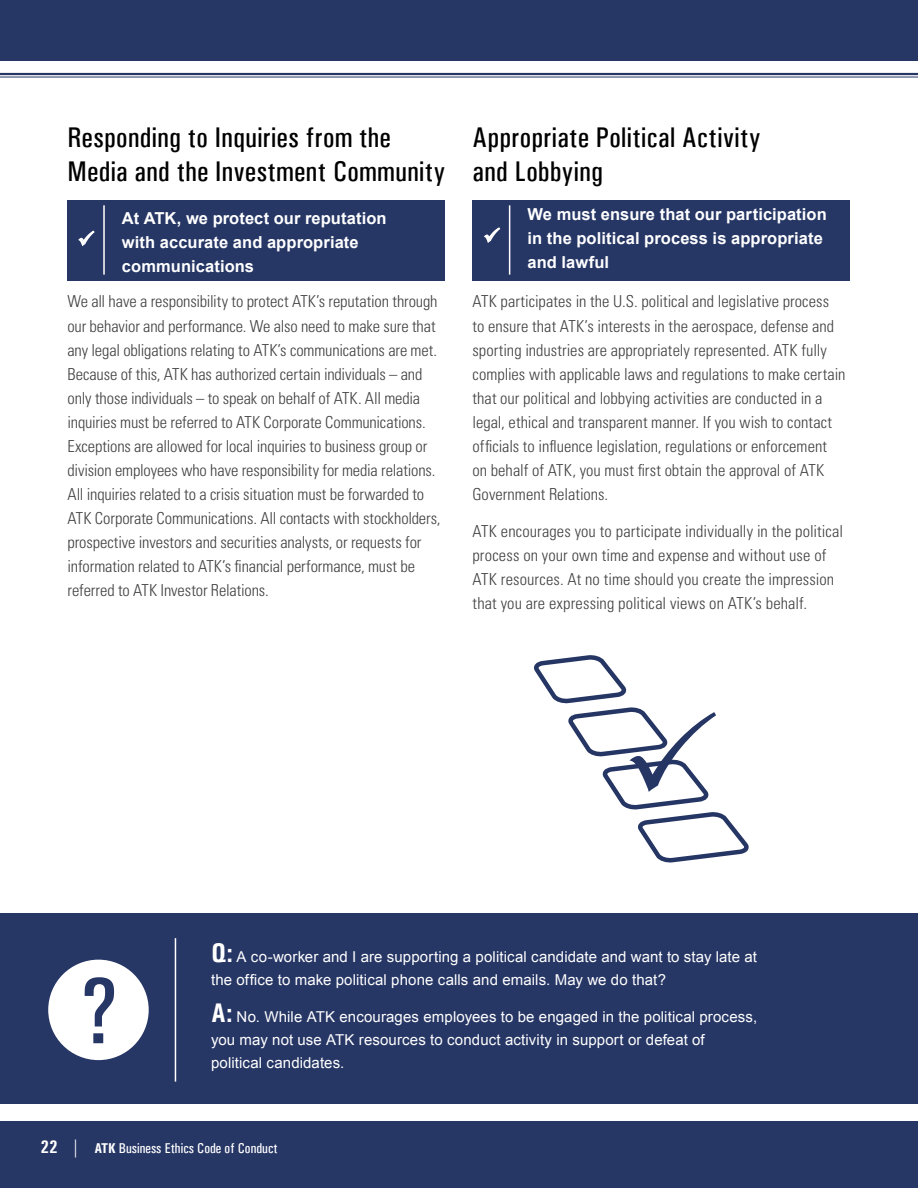
<style>
.page{position:relative;width:918px;height:1188px;background:#fff}
.page>*{position:absolute;margin:0;border:0;box-sizing:border-box;transform-origin:0 0}
.t1{font:94.5px "Univers Condensed";color:#263665}
.t2{font:28.5px/34.2px "Univers Condensed";letter-spacing:.015em;color:#000}
.t3{font:300 condensed 16.5px/24px "Univers LT Std";letter-spacing:-.005em;color:#414042}
.t4{font:700 16.5px/24px "Arial";letter-spacing:.005em;color:#fff}
.t5{font:15px/23.2px "Arial";letter-spacing:.01em;color:#fff}
.t6{font:14.25px "Univers Condensed";color:#fff}
.s1{font-family:"Univers Condensed";font-weight:700;font-size:27px}
.s2{font-weight:700;font-size:18px}
.s3{font-weight:700}
</style>
<div class="page">
<div style="left:0;top:914px;width:918px;height:190px;background:#263665"></div>
<hr style="left:175px;top:938px;width:1px;height:144px;background:#fff">
<div style="left:48px;top:960px;width:101px;height:100px;background:#fff;border-radius:50%"></div>
<div style="left:0;top:1121px;width:918px;height:67px;background:#263665"></div>
<hr style="left:0;top:73px;width:918px;height:2px;background:#263665">
<hr style="left:0;top:77px;width:918px;height:1px;background:#263665">
<div style="left:0;top:0;width:918px;height:60px;background:#263665"></div>
<div style="left:67px;top:200px;width:378px;height:81px;background:#263665"></div>
<hr style="left:103px;top:205px;width:2px;height:70px;background:#fff">
<div style="left:472px;top:200px;width:378px;height:81px;background:#263665"></div>
<hr style="left:509px;top:205px;width:1px;height:70px;background:#fff">
<svg style="left:535px;top:655px;width:214px;height:208px"></svg>
<svg style="left:78px;top:230px;width:17px;height:17px"></svg>
<svg style="left:484px;top:227px;width:17px;height:16px"></svg>
<h2 class="t2" style="left:68px;top:120px;width:380px">Responding to Inquiries from the<br>Media and the Investment Community</h2>
<h2 class="t2" style="left:472px;top:120px;width:290px">Appropriate Political Activity and Lobbying</h2>
<p class="t4" style="left:122px;top:206px;width:266px">At ATK, we protect our reputation with accurate and appropriate communications</p>
<p class="t4" style="left:528px;top:203px;width:301px">We must ensure that our participation in the political process is appropriate and lawful</p>
<p class="t3" style="left:68px;top:290px;width:375px">We all have a responsibility to protect ATK’s reputation through our behavior and performance. We also need to make sure that any legal obligations relating to ATK’s communications are met.<br>Because of this, ATK has authorized certain individuals – and only those individuals – to speak on behalf of ATK. All media inquiries must be referred to ATK Corporate Communications.<br>Exceptions are allowed for local inquiries to business group or division employees who have responsibility for media relations.<br>All inquiries related to a crisis situation must be forwarded to ATK Corporate Communications. All contacts with stockholders, prospective investors and securities analysts, or requests for information related to ATK’s financial performance, must be referred to ATK Investor Relations.</p>
<p class="t3" style="left:472px;top:290px;width:375px">ATK participates in the U.S. political and legislative process<br>to ensure that ATK’s interests in the aerospace, defense and sporting industries are appropriately represented. ATK fully complies with applicable laws and regulations to make certain that our political and lobbying activities are conducted in a legal, ethical and transparent manner. If you wish to contact officials to influence legislation, regulations or enforcement on behalf of ATK, you must first obtain the approval of ATK Government Relations.</p>
<p class="t3" style="left:472px;top:519px;width:372px">ATK encourages you to participate individually in the political process on your own time and expense and without use of ATK resources. At no time should you create the impression that you are expressing political views on ATK’s behalf.</p>
<h1 class="t1" style="left:78px;top:955px;width:42px">?</h1>
<p class="t5" style="left:211px;top:945px;width:547px"><span class="s1">Q:</span> A co-worker and I are supporting a political candidate and want to stay late at the office to make political phone calls and emails. May we do that?</p>
<p class="t5" style="left:211px;top:1005px;width:548px"><span class="s1">A:</span> No. While ATK encourages employees to be engaged in the political process, you may not use ATK resources to conduct activity in support or defeat of political candidates.</p>
<p class="t6" style="left:40px;top:1140px;width:239px"><span class="s2">22 |</span> <span class="s3">ATK</span> Business Ethics Code of Conduct</p>
</div>
